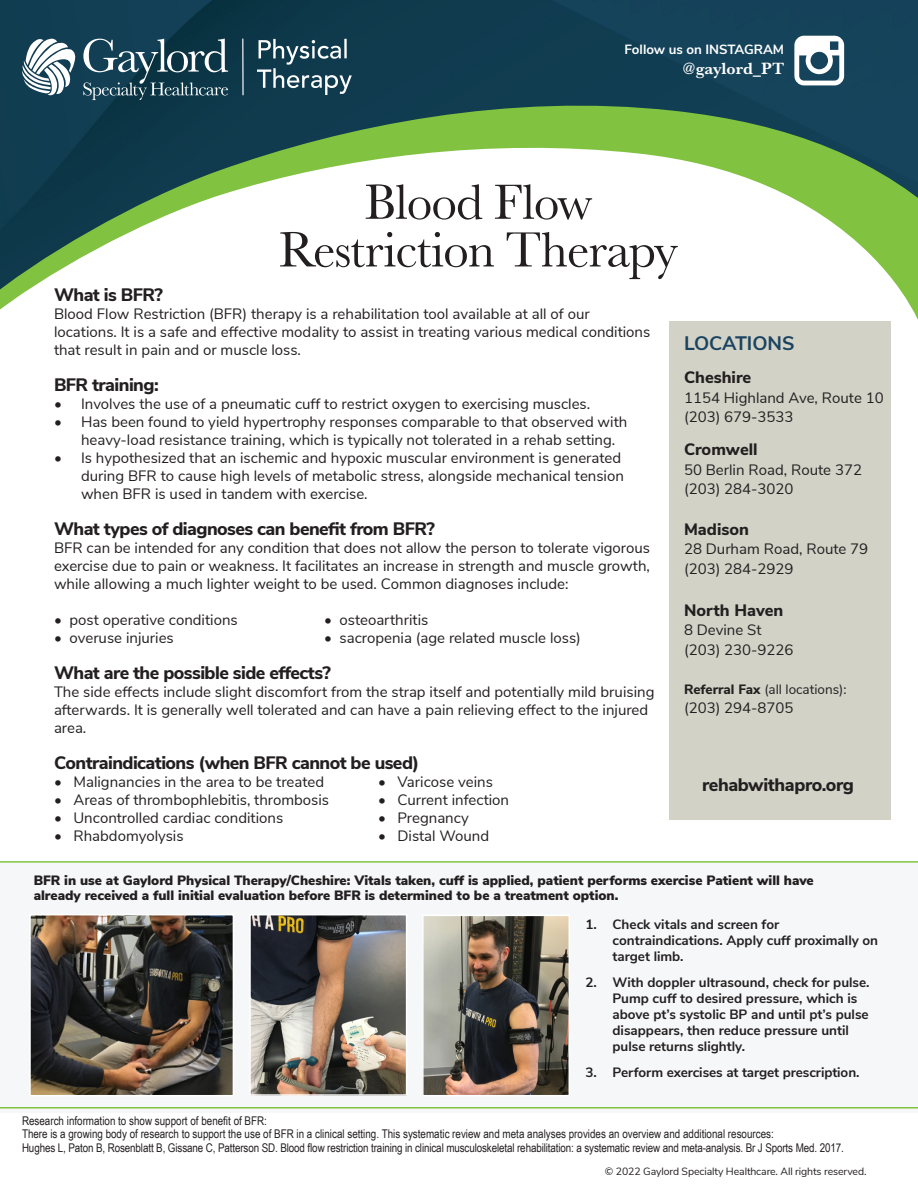
<style>
.page{position:relative;width:918px;height:1188px;background:#fff}
.page>*{position:absolute;margin:0;border:0;box-sizing:border-box;transform-origin:0 0}
.t1{font:51px/47.7px "Baskerville URW";letter-spacing:-.02em;color:#231f20;text-align:center}
.t2{font:700 19.5px "Nunito Sans";color:#1a4360}
.t3{font:800 18px "Nunito Sans";letter-spacing:-.03em;color:#231f20}
.t4{font:700 16.8px "Baskerville URW";color:#fff}
.t5{font:800 16.5px "Nunito Sans";color:#231f20}
.t6{font:15px/18px "Nunito Sans";color:#231f20}
.t7{font:700 13.5px/16.2px "Nunito Sans";color:#231f20}
.t8{font:900 13.5px/15px "Nunito Sans";color:#231f20}
.t9{font:13.5px "Nunito Sans";color:#231f20}
.t10{font:700 13.35px "Nunito Sans";color:#fff}
.t11{font:12px "Arial Narrow";color:#231f20}
.t12{font:10.5px "Nunito Sans";letter-spacing:-.01em;color:#231f20}
.s1{font-weight:800}
</style>
<div class="page">
<div style="left:0;top:863px;width:918px;height:249px;background:#f6f7f8"></div>
<img style="left:0;top:0;width:918px;height:93px">
<svg style="left:794px;top:36px;width:50px;height:49px"></svg>
<svg style="left:0;top:93px;width:918px;height:277px"></svg>
<svg style="left:257px;top:39px;width:95px;height:56px;background:#3f6170"></svg>
<hr style="left:242px;top:39px;width:2px;height:56px;background:#fff">
<svg style="left:83px;top:39px;width:145px;height:61px;background:#395c6b"></svg>
<svg style="left:21px;top:38px;width:55px;height:58px"></svg>
<div style="left:669px;top:322px;width:221px;height:498px;background:#d2d2c7"></div>
<img style="left:32px;top:917px;width:199px;height:176px">
<div style="left:29px;top:914px;width:205px;height:182px;border:2px solid #fff"></div>
<img style="left:252px;top:917px;width:152px;height:176px">
<div style="left:249px;top:914px;width:158px;height:182px;border:2px solid #fff"></div>
<img style="left:425px;top:918px;width:142px;height:175px">
<div style="left:422px;top:915px;width:148px;height:181px;border:2px solid #fff"></div>
<hr style="left:0;top:861px;width:918px;height:2px;background:#81c340">
<hr style="left:0;top:1107px;width:918px;height:1px;background:#81c340">
<p class="t10" style="left:625px;top:40px;width:161px">Follow us on INSTAGRAM</p>
<p class="t4" style="left:682px;top:56px;width:103px">@gaylord_PT</p>
<p class="t1" style="left:279px;top:176px;width:401px">Blood Flow<br>Restriction Therapy</p>
<p class="t3" style="left:54px;top:282px;width:110px">What is BFR?</p>
<p class="t6" style="left:54px;top:304px;width:598px">Blood Flow Restriction (BFR) therapy is a rehabilitation tool available at all of our locations. It is a safe and effective modality to assist in treating various medical conditions that result in pain and or muscle loss.</p>
<p class="t3" style="left:54px;top:372px;width:106px">BFR training:</p>
<p class="t6" style="left:54px;top:394px;width:538px">• Involves the use of a pneumatic cuff to restrict oxygen to exercising muscles.</p>
<p class="t6" style="left:81px;top:412px;width:548px;text-indent:-27px">• Has been found to yield hypertrophy responses comparable to that observed with heavy-load resistance training, which is typically not tolerated in a rehab setting.</p>
<p class="t6" style="left:81px;top:448px;width:544px;text-indent:-27px">• Is hypothesized that an ischemic and hypoxic muscular environment is generated during BFR to cause high levels of metabolic stress, alongside mechanical tension when BFR is used in tandem with exercise.</p>
<p class="t3" style="left:54px;top:516px;width:382px">What types of diagnoses can benefit from BFR?</p>
<p class="t6" style="left:54px;top:538px;width:598px;text-align:justify">BFR can be intended for any condition that does not allow the person to tolerate vigorous exercise due to pain or weakness. It facilitates an increase in strength and muscle growth, while allowing a much lighter weight to be used. Common diagnoses include:</p>
<p class="t6" style="left:54px;top:610px;width:185px">• post operative conditions</p>
<p class="t6" style="left:324px;top:610px;width:106px">• osteoarthritis</p>
<p class="t6" style="left:54px;top:628px;width:121px">• overuse injuries</p>
<p class="t6" style="left:324px;top:628px;width:258px">• sacropenia (age related muscle loss)</p>
<p class="t3" style="left:54px;top:660px;width:278px">What are the possible side effects?</p>
<p class="t6" style="left:54px;top:682px;width:602px">The side effects include slight discomfort from the strap itself and potentially mild bruising afterwards. It is generally well tolerated and can have a pain relieving effect to the injured area.</p>
<p class="t3" style="left:54px;top:750px;width:367px">Contraindications (when BFR cannot be used)</p>
<p class="t6" style="left:54px;top:772px;width:272px">• Malignancies in the area to be treated</p>
<p class="t6" style="left:378px;top:772px;width:116px">• Varicose veins</p>
<p class="t6" style="left:54px;top:790px;width:277px">• Areas of thrombophlebitis, thrombosis</p>
<p class="t6" style="left:378px;top:790px;width:133px">• Current infection</p>
<p class="t6" style="left:54px;top:808px;width:231px">• Uncontrolled cardiac conditions</p>
<p class="t6" style="left:378px;top:808px;width:92px">• Pregnancy</p>
<p class="t6" style="left:54px;top:826px;width:131px">• Rhabdomyolysis</p>
<p class="t6" style="left:378px;top:826px;width:113px">• Distal Wound</p>
<p class="t2" style="left:684px;top:329px;width:112px">LOCATIONS</p>
<p class="t5" style="left:684px;top:365px;width:69px">Cheshire</p>
<p class="t6" style="left:684px;top:387px;width:201px">1154 Highland Ave, Route 10</p>
<p class="t6" style="left:684px;top:407px;width:111px">(203) 679-3533</p>
<p class="t5" style="left:684px;top:437px;width:75px">Cromwell</p>
<p class="t6" style="left:684px;top:459px;width:180px">50 Berlin Road, Route 372</p>
<p class="t6" style="left:684px;top:479px;width:111px">(203) 284-3020</p>
<p class="t5" style="left:684px;top:517px;width:66px">Madison</p>
<p class="t6" style="left:684px;top:539px;width:186px">28 Durham Road, Route 79</p>
<p class="t6" style="left:684px;top:558px;width:111px">(203) 284-2929</p>
<p class="t5" style="left:684px;top:598px;width:101px">North Haven</p>
<p class="t6" style="left:684px;top:620px;width:79px">8 Devine St</p>
<p class="t6" style="left:684px;top:639px;width:111px">(203) 230-9226</p>
<p class="t9" style="left:684px;top:679px;width:164px"><span class="s1">Referral Fax</span> (all locations):</p>
<p class="t6" style="left:684px;top:698px;width:111px">(203) 294-8705</p>
<p class="t3" style="left:702px;top:772px;width:153px">rehabwithapro.org</p>
<p class="t8" style="left:34px;top:872px;width:782px">BFR in use at Gaylord Physical Therapy/Cheshire: Vitals taken, cuff is applied, patient performs exercise Patient will have already received a full initial evaluation before BFR is determined to be a treatment option.</p>
<p class="t7" style="left:612px;top:915px;width:267px;text-indent:-27px">1. Check vitals and screen for contraindications. Apply cuff proximally on target limb.</p>
<p class="t7" style="left:612px;top:973px;width:259px;text-indent:-27px">2. With doppler ultrasound, check for pulse.<br>Pump cuff to desired pressure, which is above pt’s systolic BP and until pt’s pulse disappears, then reduce pressure until pulse returns slightly.</p>
<p class="t7" style="left:585px;top:1063px;width:276px">3. Perform exercises at target prescription.</p>
<p class="t11" style="left:22px;top:1112px;width:247px">Research information to show support of benefit of BFR:</p>
<p class="t11" style="left:22px;top:1125px;width:753px">There is a growing body of research to support the use of BFR in a clinical setting. This systematic review and meta analyses provides an overview and additional resources:</p>
<p class="t11" style="left:22px;top:1139px;width:823px">Hughes L, Paton B, Rosenblatt B, Gissane C, Patterson SD. Blood flow restriction training in clinical musculoskeletal rehabilitation: a systematic review and meta-analysis. Br J Sports Med. 2017.</p>
<p class="t12" style="left:605px;top:1164px;width:263px">© 2022 Gaylord Specialty Healthcare. All rights reserved.</p>
</div>
